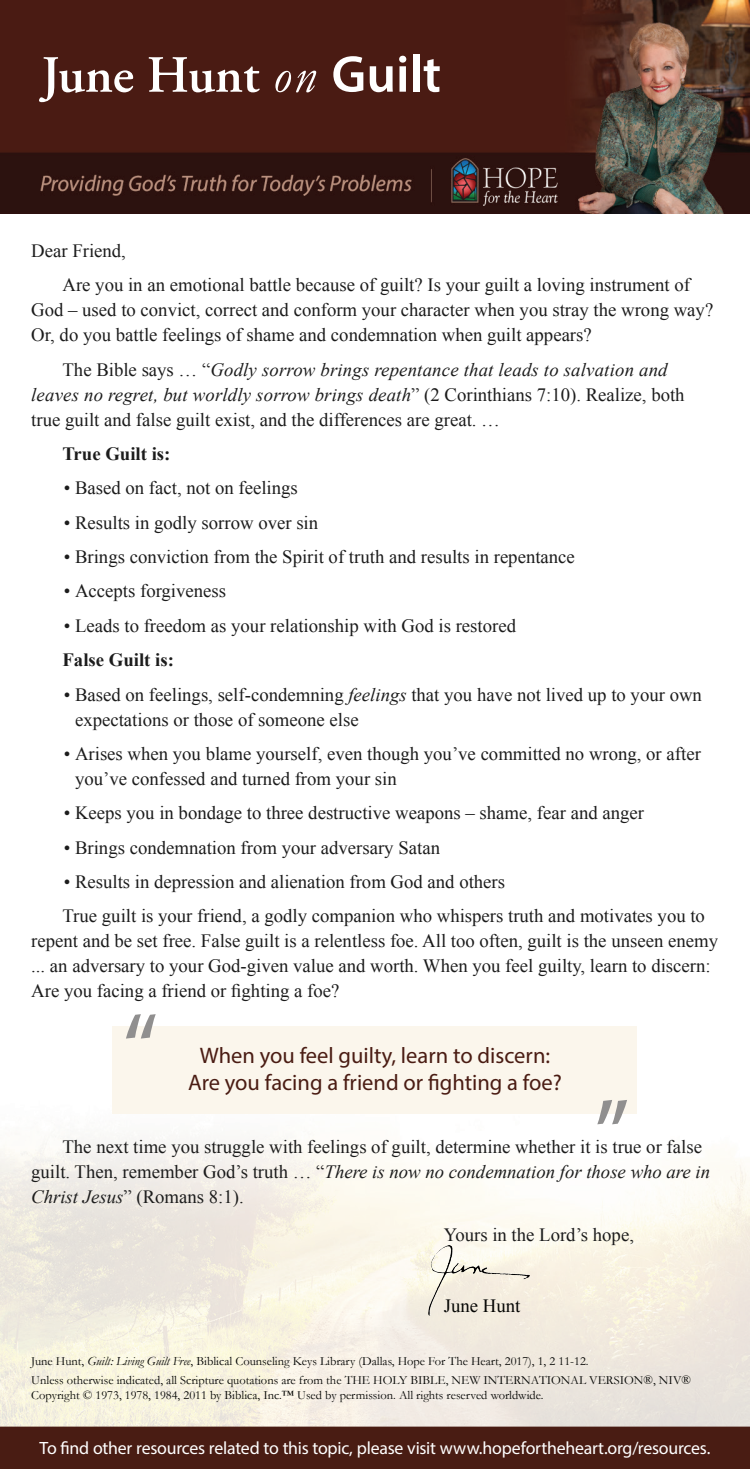
<style>
.page{position:relative;width:750px;height:1469px;background:#fff}
.page>*{position:absolute;margin:0;border:0;box-sizing:border-box;transform-origin:0 0}
.t1{font:100px "Myriad Pro";color:#908f8f}
.t2{font:600 52.12px "Adobe Garamond Pro";color:#fff}
.t3{font:22.5px/27.5px "Myriad Pro";color:#4a1c13;text-align:center}
.t4{font:18.75px/25px "Times New Roman";color:#1c1c1c}
.t5{font:700 18.75px "Times New Roman";color:#1c1c1c}
.t6{font:18.75px "Times New Roman";color:#040503}
.t7{font:17.81px "Myriad Pro";letter-spacing:-.015em;color:#fff}
.t8{font:12.5px/18.8px "Garamond";color:#040503}
.s1{font-family:"Garamond";font-weight:400;font-style:italic}
.s2{font-family:"Myriad Pro"}
.s3{font-style:italic}
</style>
<div class="page">
<img style="left:0;top:0;width:750px;height:214px">
<img style="left:0;top:1113px;width:750px;height:314px">
<div style="left:112px;top:1026px;width:526px;height:87px;background:#fbf6ec"></div>
<img style="left:436px;top:1245px;width:15px;height:27px">
<div style="left:0;top:1427px;width:750px;height:42px;background:#491c13"></div>
<h2 class="t2" style="left:41px;top:45px;width:401px">June Hunt <span class="s1">on</span> <span class="s2">Guilt</span></h2>
<p class="t4" style="left:63px;top:233px;width:629px;line-height:34.4px;text-indent:-31px">Dear Friend,<br>Are you in an emotional battle because of guilt? Is your guilt a loving instrument of</p>
<p class="t4" style="left:31px;top:297px;width:684px">God – used to convict, correct and conform your character when you stray the wrong way?<br>Or, do you battle feelings of shame and condemnation when guilt appears?</p>
<p class="t4" style="left:31px;top:356px;width:655px;text-indent:31px">The Bible says … “<span class="s3">Godly sorrow brings repentance that leads to salvation and leaves no regret, but worldly sorrow brings death</span>” (2 Corinthians 7:10). Realize, both true guilt and false guilt exist, and the differences are great. …</p>
<p class="t5" style="left:63px;top:441px;width:109px">True Guilt is:</p>
<p class="t4" style="left:64px;top:475px;width:236px">• Based on fact, not on feelings</p>
<p class="t4" style="left:64px;top:510px;width:256px">• Results in godly sorrow over sin</p>
<p class="t4" style="left:64px;top:544px;width:513px">• Brings conviction from the Spirit of truth and results in repentance</p>
<p class="t4" style="left:64px;top:578px;width:164px">• Accepts forgiveness</p>
<p class="t4" style="left:64px;top:613px;width:454px">• Leads to freedom as your relationship with God is restored</p>
<p class="t5" style="left:63px;top:647px;width:113px">False Guilt is:</p>
<p class="t4" style="left:75px;top:681px;width:628px;text-indent:-11px">• Based on feelings, self-condemning <span class="s3">feelings</span> that you have not lived up to your own expectations or those of someone else</p>
<p class="t4" style="left:75px;top:741px;width:627px;text-indent:-11px">• Arises when you blame yourself, even though you’ve committed no wrong, or after you’ve confessed and turned from your sin</p>
<p class="t4" style="left:64px;top:800px;width:582px">• Keeps you in bondage to three destructive weapons – shame, fear and anger</p>
<p class="t4" style="left:64px;top:834px;width:378px">• Brings condemnation from your adversary Satan</p>
<p class="t4" style="left:63px;top:864px;width:644px;line-height:34.4px">• Results in depression and alienation from God and others<br>True guilt is your friend, a godly companion who whispers truth and motivates you to</p>
<p class="t4" style="left:31px;top:928px;width:688px">repent and be set free. False guilt is a relentless foe. All too often, guilt is the unseen enemy ... an adversary to your God-given value and worth. When you feel guilty, learn to discern:<br>Are you facing a friend or fighting a foe?</p>
<h1 class="t1" style="left:122px;top:987px;width:37px">“</h1>
<p class="t3" style="left:188px;top:1041px;width:375px">When you feel guilty, learn to discern:<br>Are you facing a friend or fighting a foe?</p>
<h1 class="t1" style="left:631px;top:1151px;width:37px;rotate:-180deg">“</h1>
<p class="t4" style="left:31px;top:1133px;width:680px;text-indent:31px">The next time you struggle with feelings of guilt, determine whether it is true or false guilt. Then, remember God’s truth … “<span class="s3">There is now no condemnation for those who are in<br>Christ Jesus</span>” (Romans 8:1).</p>
<p class="t4" style="left:444px;top:1221px;width:192px">Yours in the Lord’s hope,</p>
<p class="t6" style="left:444px;top:1293px;width:78px">June Hunt</p>
<p class="t8" style="left:31px;top:1351px;width:661px">June Hunt, <span class="s3">Guilt: Living Guilt Free</span>, Biblical Counseling Keys Library (Dallas, Hope For The Heart, 2017), 1, 2 11-12.<br>Unless otherwise indicated, all Scripture quotations are from the THE HOLY BIBLE, NEW INTERNATIONAL VERSION®, NIV®</p>
<p class="t8" style="left:31px;top:1385px;width:514px">Copyright © 1973, 1978, 1984, 2011 by Biblica, Inc.™ Used by permission. All rights reserved worldwide.</p>
<p class="t7" style="left:40px;top:1437px;width:672px">To find other resources related to this topic, please visit www.hopefortheheart.org/resources.</p>
</div>
